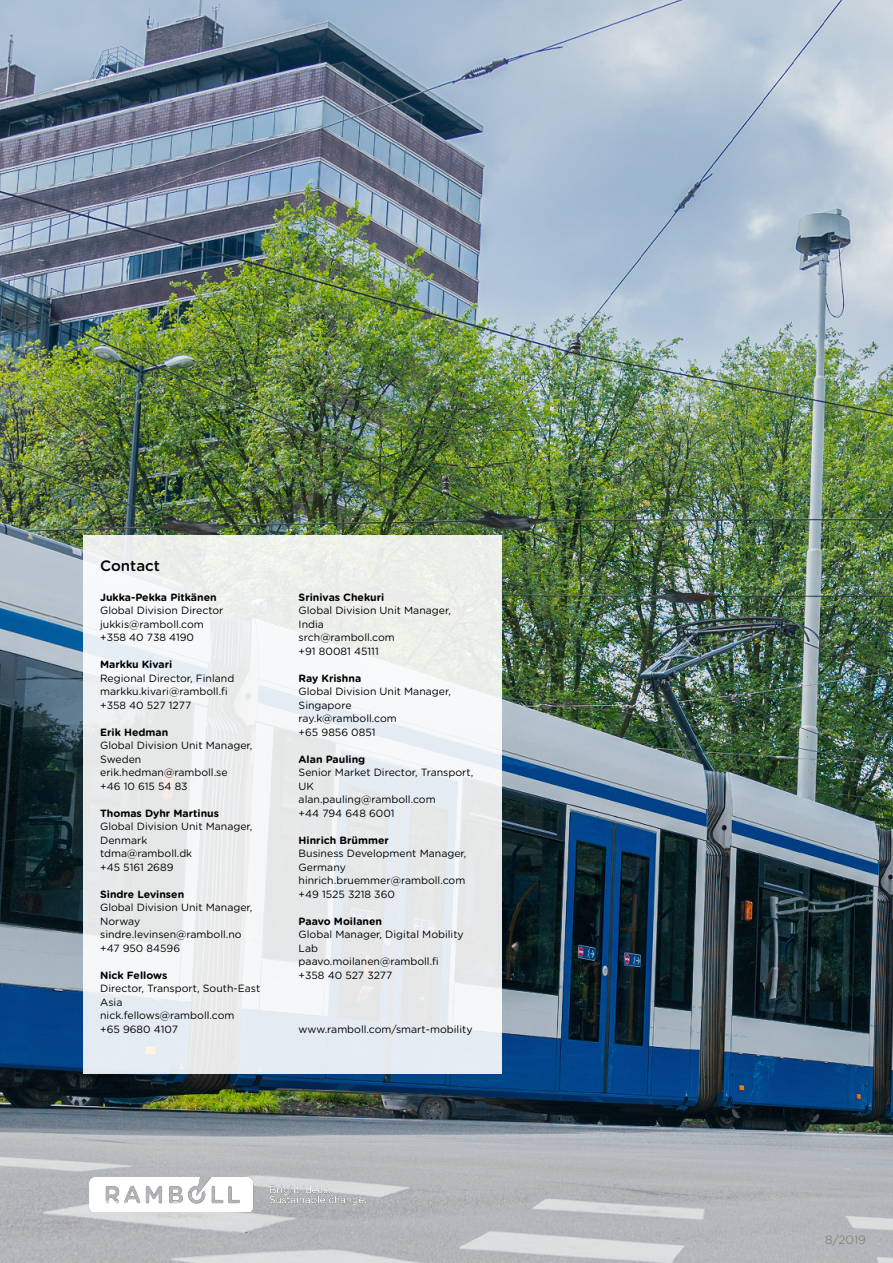
<style>
.page{position:relative;width:893px;height:1263px;background:#fff}
.page>*{position:absolute;margin:0;border:0;box-sizing:border-box;transform-origin:0 0}
.Box_title_-_Black_me{font:500 15px "Gotham Rounded";color:#000}
.Content_Body___Ligh{font:300 12px "Gotham Rounded";color:#787662}
.Project_Imagetext_b{font:10.5px/13.5px "Gotham Rounded";color:#000}
.Project_Imagetext_b-2{font:700 10.5px "Gotham Rounded";color:#000}
.Image_text_-_Black_b{font:10.5px "Gotham Rounded";color:#000}
.s1{font-weight:700}
</style>
<div class="page">
<img style="left:0;top:0;width:893px;height:1263px">
<div style="left:83px;top:535px;width:419px;height:539px;background:linear-gradient(to right,#eceef0,#ebeeee)"></div>
<img style="left:89px;top:1178px;width:277px;height:34px">
<p class="Box_title_-_Black_me" style="left:100px;top:555px;width:61px">Contact</p>
<p class="Project_Imagetext_b-2" style="left:100px;top:589px;width:118px">Jukka-Pekka Pitkänen</p>
<p class="Project_Imagetext_b" style="left:100px;top:603px;width:125px">Global Division Director</p>
<p class="Project_Imagetext_b" style="left:100px;top:617px;width:105px">jukkis@ramboll.com</p>
<p class="Project_Imagetext_b" style="left:100px;top:630px;width:95px">+358 40 738 4190</p>
<p class="Project_Imagetext_b" style="left:100px;top:657px;width:136px"><span class="s1">Markku Kivari<br></span>Regional Director, Finland markku.kivari@ramboll.fi +358 40 527 1277</p>
<p class="Project_Imagetext_b" style="left:100px;top:725px;width:154px"><span class="s1">Erik Hedman<br></span>Global Division Unit Manager,<br>Sweden</p>
<p class="Project_Imagetext_b" style="left:100px;top:765px;width:129px">erik.hedman@ramboll.se +46 10 615 54 83</p>
<p class="Project_Imagetext_b" style="left:100px;top:806px;width:154px"><span class="s1">Thomas Dyhr Martinus<br></span>Global Division Unit Manager,<br>Denmark</p>
<p class="Project_Imagetext_b" style="left:100px;top:846px;width:94px">tdma@ramboll.dk</p>
<p class="Project_Imagetext_b" style="left:100px;top:860px;width:75px">+45 5161 2689</p>
<p class="Project_Imagetext_b" style="left:100px;top:887px;width:154px"><span class="s1">Sindre Levinsen<br></span>Global Division Unit Manager,<br>Norway sindre.levinsen@ramboll.no +47 950 84596</p>
<p class="Project_Imagetext_b" style="left:100px;top:968px;width:162px"><span class="s1">Nick Fellows<br></span>Director, Transport, South-East<br>Asia</p>
<p class="Project_Imagetext_b" style="left:100px;top:1008px;width:136px">nick.fellows@ramboll.com +65 9680 4107</p>
<p class="Project_Imagetext_b" style="left:299px;top:590px;width:154px"><span class="s1">Srinivas Chekuri<br></span>Global Division Unit Manager,<br>India</p>
<p class="Project_Imagetext_b" style="left:299px;top:630px;width:98px">srch@ramboll.com</p>
<p class="Project_Imagetext_b" style="left:299px;top:644px;width:82px">+91 80081 45111</p>
<p class="Project_Imagetext_b" style="left:299px;top:671px;width:154px"><span class="s1">Ray Krishna<br></span>Global Division Unit Manager,<br>Singapore ray.k@ramboll.com<br>+65 9856 0851</p>
<p class="Project_Imagetext_b-2" style="left:299px;top:751px;width:68px">Alan Pauling</p>
<p class="Project_Imagetext_b" style="left:299px;top:765px;width:176px">Senior Market Director, Transport,<br>UK<br>alan.pauling@ramboll.com</p>
<p class="Project_Imagetext_b" style="left:299px;top:806px;width:98px">+44 794 648 6001</p>
<p class="Project_Imagetext_b-2" style="left:299px;top:832px;width:92px">Hinrich Brümmer</p>
<p class="Project_Imagetext_b" style="left:299px;top:846px;width:169px">Business Development Manager,<br>Germany</p>
<p class="Project_Imagetext_b" style="left:299px;top:873px;width:168px">hinrich.bruemmer@ramboll.com</p>
<p class="Project_Imagetext_b" style="left:299px;top:887px;width:98px">+49 1525 3218 360</p>
<p class="Project_Imagetext_b" style="left:299px;top:914px;width:167px"><span class="s1">Paavo Moilanen<br></span>Global Manager, Digital Mobility<br>Lab<br>paavo.moilanen@ramboll.fi +358 40 527 3277</p>
<p class="Image_text_-_Black_b" style="left:299px;top:1022px;width:175px">www.ramboll.com/smart-mobility</p>
<p class="Content_Body___Ligh" style="left:825px;top:1231px;width:42px">8/2019</p>
</div>
